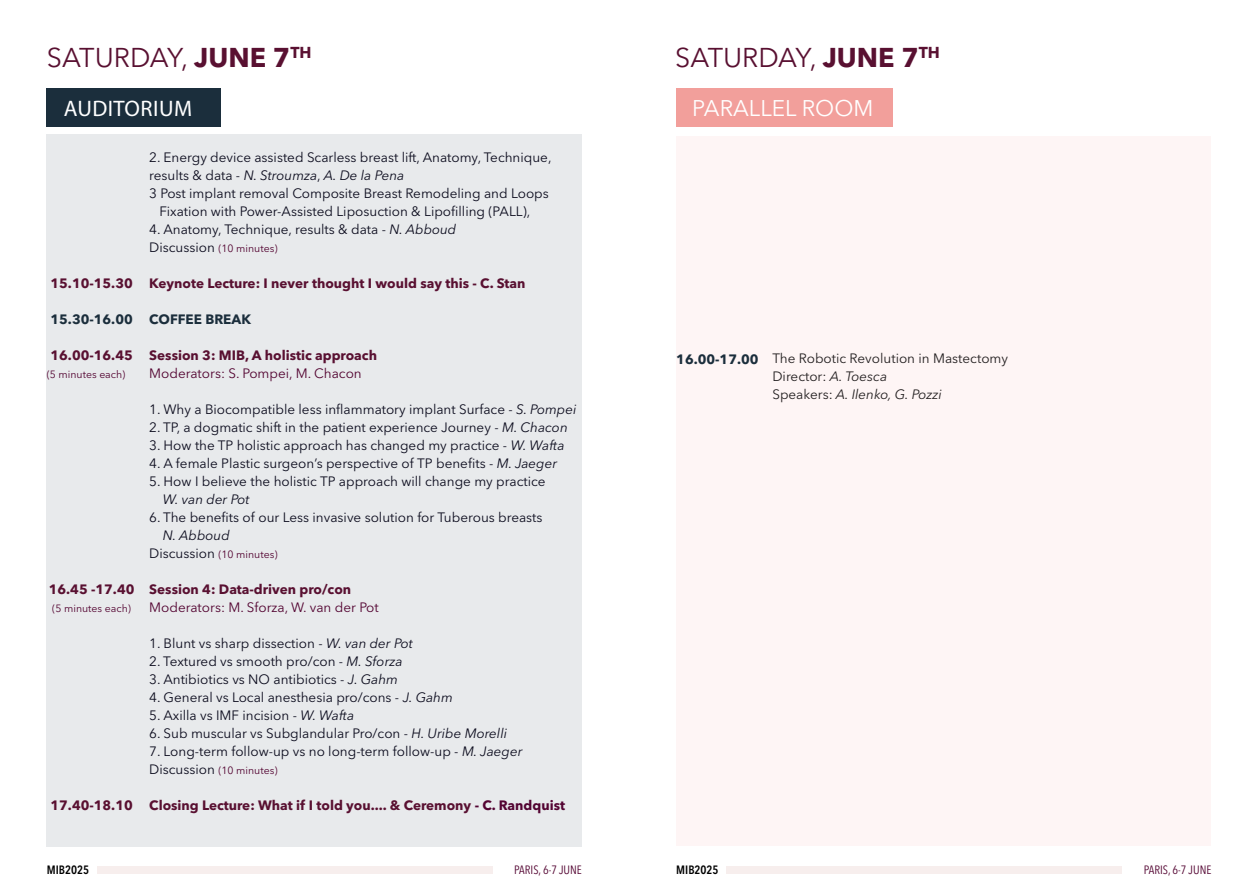
<style>
.page{position:relative;width:1259px;height:893px;background:#fff}
.page>*{position:absolute;margin:0;border:0;box-sizing:border-box;transform-origin:0 0}
.TITOLO{font:27px "Avenir Next LT Pro";color:#591031}
.TITOLO-2{font:22.5px "Avenir Next LT Pro";color:#fff}
.TITOLO-3{font:22.5px "Myriad Pro";letter-spacing:.02em;color:#fff}
.Stile_di_paragrafo_1{font:13.5px/18px "Avenir Next LT Pro";color:#0c0c1e}
.Stile_di_paragrafo_1-2{font:700 13.5px "Avenir Next LT Pro";color:#591031}
.Stile_di_paragrafo_1-3{font:13.5px "Avenir Next LT Pro";color:#530431}
.Stile_di_paragrafo_1-4{font:13.5px "Avenir Next LT Pro";color:#231f20}
.Stile_di_paragrafo_1-5{font:italic 13.5px "Avenir Next LT Pro";color:#0c0c1e}
.Stile_di_paragrafo_1-6{font:700 13.5px "Avenir Next LT Pro";color:#1b2e3c}
.Stile_di_paragrafo_1-7{font:italic 13.5px "Avenir Next LT Pro";color:#231f20}
.t1{font:condensed 12px "Avenir Next LT Pro";color:#530431}
.t2{font:600 condensed 12px "Avenir Next LT Pro";color:#000}
.Stile_di_paragrafo_1-8{font:10.5px "Avenir Next LT Pro";color:#530431}
.s1{font-weight:700}
.s2{font-style:normal}
.s3{font-style:italic}
.s4{font-size:13.5px;color:#0c0c1e}
.s5{color:#530332}
</style>
<div class="page">
<div style="left:97px;top:866px;width:395px;height:8px;background:#f7eeed"></div>
<div style="left:726px;top:866px;width:396px;height:8px;background:#f7eeed"></div>
<div style="left:47px;top:134px;width:535px;height:712px;background:#e8eaec"></div>
<div style="left:47px;top:89px;width:174px;height:38px;background:#1b2e3c"></div>
<div style="left:676px;top:89px;width:217px;height:38px;background:#f29f9b"></div>
<div style="left:676px;top:137px;width:535px;height:709px;background:#fef5f5"></div>
<p class="TITOLO" style="left:47px;top:42px;width:266px">SATURDAY, <span class="s1">JUNE 7</span><sup>TH</sup></p>
<p class="TITOLO-3" style="left:64px;top:95px;width:130px">AUDITORIUM</p>
<p class="Stile_di_paragrafo_1-2" style="left:50px;top:275px;width:84px">15.10-15.30</p>
<p class="Stile_di_paragrafo_1-6" style="left:50px;top:311px;width:84px">15.30-16.00</p>
<p class="Stile_di_paragrafo_1-2" style="left:50px;top:347px;width:84px">16.00-16.45</p>
<p class="Stile_di_paragrafo_1-8" style="left:47px;top:368px;width:80px">(5 minutes each)</p>
<p class="Stile_di_paragrafo_1-2" style="left:49px;top:581px;width:87px">16.45 -17.40</p>
<p class="Stile_di_paragrafo_1-8" style="left:52px;top:602px;width:80px">(5 minutes each)</p>
<p class="Stile_di_paragrafo_1-2" style="left:50px;top:797px;width:84px">17.40-18.10</p>
<p class="Stile_di_paragrafo_1" style="left:149px;top:148px;width:404px">2. Energy device assisted Scarless breast lift, Anatomy, Technique,</p>
<p class="Stile_di_paragrafo_1-5" style="left:149px;top:167px;width:257px"><span class="s2">results &amp; data -</span> N. Stroumza<span class="s2">,</span> A. De la Pena</p>
<p class="Stile_di_paragrafo_1" style="left:149px;top:184px;width:401px">3 Post implant removal Composite Breast Remodeling and Loops</p>
<p class="Stile_di_paragrafo_1" style="left:159px;top:202px;width:372px">Fixation with Power-Assisted Liposuction &amp; Lipofilling (PALL),</p>
<p class="Stile_di_paragrafo_1" style="left:149px;top:220px;width:308px">4. Anatomy, Technique, results &amp; data - <span class="s3">N. Abboud</span></p>
<p class="Stile_di_paragrafo_1-8" style="left:149px;top:242px;width:130px"><span class="s4">Discussion</span> (10 minutes)</p>
<p class="Stile_di_paragrafo_1-2" style="left:149px;top:275px;width:378px">Keynote Lecture: I never thought I would say this - C. Stan</p>
<p class="Stile_di_paragrafo_1-6" style="left:149px;top:311px;width:103px">COFFEE BREAK</p>
<p class="Stile_di_paragrafo_1-2" style="left:149px;top:347px;width:229px">Session 3: MIB, A holistic approach</p>
<p class="Stile_di_paragrafo_1-3" style="left:149px;top:365px;width:214px">Moderators: S. Pompei, M. Chacon</p>
<p class="Stile_di_paragrafo_1" style="left:149px;top:400px;width:429px">1. Why a Biocompatible less inflammatory implant Surface - <span class="s3">S. Pompei</span></p>
<p class="Stile_di_paragrafo_1" style="left:149px;top:418px;width:420px">2. TP, a dogmatic shift in the patient experience Journey - <span class="s3">M. Chacon</span></p>
<p class="Stile_di_paragrafo_1" style="left:149px;top:436px;width:417px">3. How the TP holistic approach has changed my practice - <span class="s3">W. Wafta</span></p>
<p class="Stile_di_paragrafo_1" style="left:149px;top:454px;width:409px">4. A female Plastic surgeon’s perspective of TP benefits - <span class="s3">M. Jaeger</span></p>
<p class="Stile_di_paragrafo_1" style="left:163px;top:472px;width:384px;text-indent:-14px">5. How I believe the holistic TP approach will change my practice<br><span class="s3">W. van der Pot</span></p>
<p class="Stile_di_paragrafo_1" style="left:149px;top:508px;width:395px">6. The benefits of our Less invasive solution for Tuberous breasts</p>
<p class="Stile_di_paragrafo_1-5" style="left:163px;top:527px;width:68px">N. Abboud</p>
<p class="Stile_di_paragrafo_1-8" style="left:149px;top:548px;width:130px"><span class="s4">Discussion</span> (10 minutes)</p>
<p class="Stile_di_paragrafo_1-2" style="left:149px;top:581px;width:203px">Session 4: Data-driven pro/con</p>
<p class="Stile_di_paragrafo_1-3" style="left:149px;top:599px;width:231px">Moderators: M. Sforza, W. van der Pot</p>
<p class="Stile_di_paragrafo_1" style="left:149px;top:634px;width:265px">1. Blunt vs sharp dissection - <span class="s3">W. van der Pot</span></p>
<p class="Stile_di_paragrafo_1" style="left:149px;top:652px;width:255px">2. Textured vs smooth pro/con - <span class="s3">M. Sforza</span></p>
<p class="Stile_di_paragrafo_1" style="left:149px;top:670px;width:250px">3. Antibiotics vs NO antibiotics - <span class="s3">J. Gahm</span></p>
<p class="Stile_di_paragrafo_1" style="left:149px;top:688px;width:305px">4. General vs Local anesthesia pro/cons - <span class="s3">J. Gahm</span></p>
<p class="Stile_di_paragrafo_1" style="left:149px;top:706px;width:206px">5. Axilla vs IMF incision - <span class="s3">W. Wafta</span></p>
<p class="Stile_di_paragrafo_1" style="left:149px;top:724px;width:359px">6. Sub muscular vs Subglandular Pro/con - <span class="s3">H. Uribe Morelli</span></p>
<p class="Stile_di_paragrafo_1" style="left:149px;top:742px;width:374px">7. Long-term follow-up vs no long-term follow-up - <span class="s3">M. Jaeger</span></p>
<p class="Stile_di_paragrafo_1-8" style="left:149px;top:764px;width:130px"><span class="s4">Discussion</span> (10 minutes)</p>
<p class="Stile_di_paragrafo_1-2" style="left:149px;top:797px;width:417px">Closing Lecture: What if I told you.... &amp; Ceremony <span class="s5">- C. Randquist</span></p>
<p class="TITOLO" style="left:675px;top:42px;width:266px">SATURDAY, <span class="s1">JUNE 7</span><sup>TH</sup></p>
<p class="TITOLO-2" style="left:692px;top:95px;width:183px">PARALLEL ROOM</p>
<p class="Stile_di_paragrafo_1-6" style="left:676px;top:351px;width:84px">16.00-17.00</p>
<p class="Stile_di_paragrafo_1-4" style="left:772px;top:350px;width:237px">The Robotic Revolution in Mastectomy</p>
<p class="Stile_di_paragrafo_1-4" style="left:772px;top:368px;width:116px">Director: <span class="s3">A. Toesca</span></p>
<p class="Stile_di_paragrafo_1-7" style="left:772px;top:386px;width:171px"><span class="s2">Speakers:</span> A. Ilenko, G. Pozzi</p>
<p class="t2" style="left:47px;top:863px;width:44px">MIB2025</p>
<p class="t1" style="left:514px;top:863px;width:69px">PARIS, 6-7 JUNE</p>
<p class="t2" style="left:676px;top:863px;width:44px">MIB2025</p>
<p class="t1" style="left:1143px;top:863px;width:69px">PARIS, 6-7 JUNE</p>
</div>
